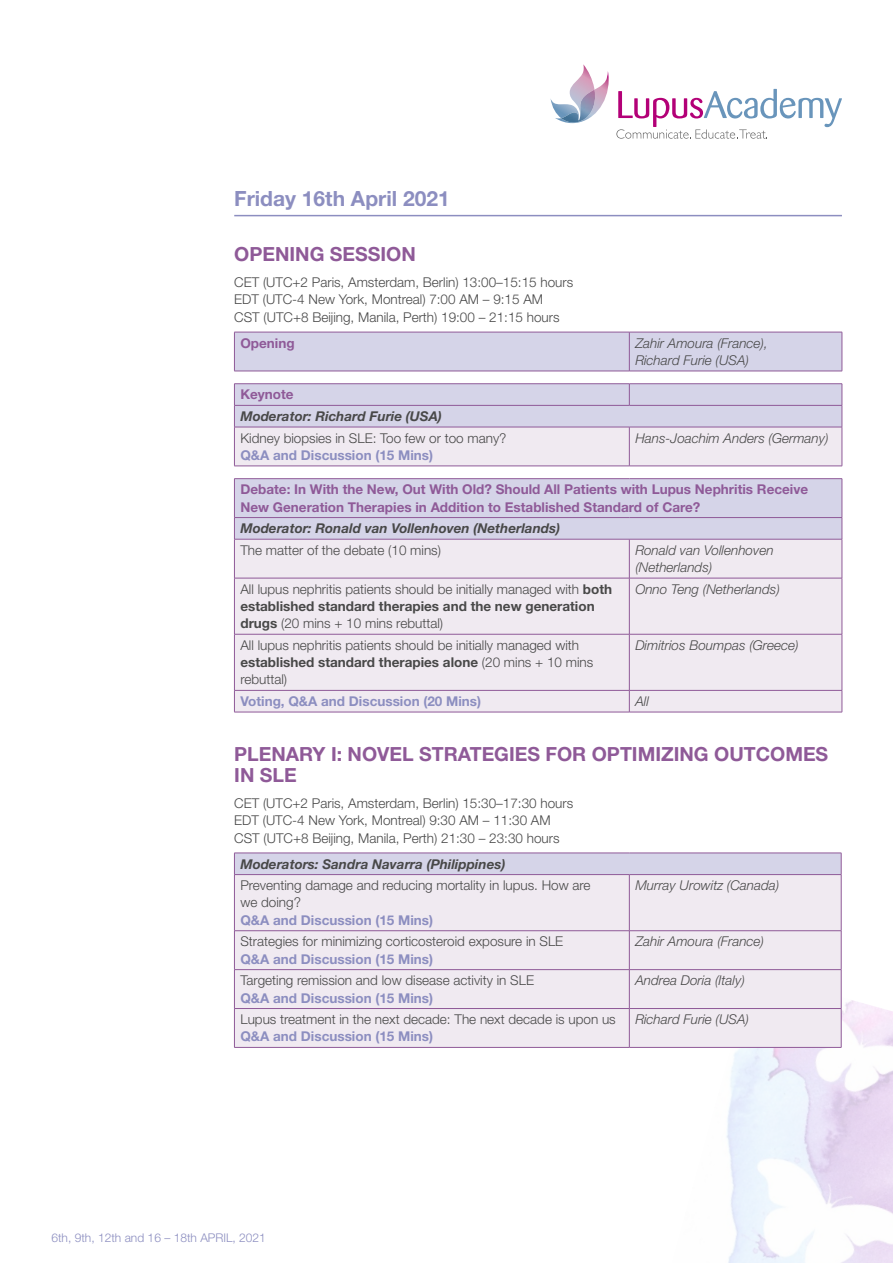
<style>
.page{position:relative;width:893px;height:1263px;background:#fff}
.page>*{position:absolute;margin:0;border:0;box-sizing:border-box;transform-origin:0 0}
.t1{font:700 21px "Helvetica Neue LT Std";color:#8c8ec0}
.t2{font:700 19.5px/21px "Helvetica Neue LT Std";color:#8f5a98}
.t3{font:300 13.5px/17.2px "Helvetica Neue LT Std";color:#484848}
.t4{font:italic 300 13.5px/17.2px "Helvetica Neue LT Std";color:#484848}
.t5{font:700 13.5px "Helvetica Neue LT Std";color:#8c8ec0}
.t6{font:700 13.5px/17.2px "Helvetica Neue LT Std";color:#8f5a98}
.t7{font:italic 700 13.5px "Helvetica Neue LT Std";color:#484848}
.t8{font:300 12px "Helvetica Neue LT Std";color:#8c8ec0}
.s1{font-weight:700}
</style>
<div class="page">
<img style="left:726px;top:1000px;width:167px;height:263px">
<svg style="left:550px;top:64px;width:59px;height:57px"></svg>
<img style="left:561px;top:90px;width:36px;height:33px">
<svg style="left:616px;top:89px;width:226px;height:50px"></svg>
<hr style="left:234px;top:215px;width:608px;height:1px;background:#8c8ec0">
<div style="left:235px;top:333px;width:607px;height:38px;background:#d5d4e8"></div>
<svg style="left:235px;top:384px;width:607px;height:43px;background:#d3d1e6"></svg>
<svg style="left:235px;top:428px;width:607px;height:284px;background:#e9e4ee"></svg>
<hr style="left:234px;top:332px;width:395px;height:1px;background:#8f5a98">
<hr style="left:234px;top:332px;width:1px;height:39px;background:#8f5a98">
<hr style="left:629px;top:332px;width:213px;height:1px;background:#8f5a98">
<hr style="left:629px;top:332px;width:1px;height:39px;background:#8f5a98">
<hr style="left:842px;top:332px;width:1px;height:39px;background:#8f5a98">
<svg style="left:629px;top:384px;width:1px;height:21px"></svg>
<svg style="left:234px;top:384px;width:1px;height:43px"></svg>
<svg style="left:842px;top:384px;width:1px;height:43px"></svg>
<svg style="left:234px;top:518px;width:1px;height:21px"></svg>
<svg style="left:842px;top:518px;width:1px;height:21px"></svg>
<svg style="left:234px;top:691px;width:1px;height:21px"></svg>
<hr style="left:234px;top:712px;width:395px;height:1px;background:#8f5a98">
<svg style="left:629px;top:691px;width:1px;height:21px"></svg>
<svg style="left:842px;top:690px;width:1px;height:22px"></svg>
<hr style="left:629px;top:712px;width:213px;height:1px;background:#8f5a98">
<hr style="left:842px;top:634px;width:1px;height:56px;background:#8f5a98">
<hr style="left:629px;top:690px;width:213px;height:1px;background:#8f5a98">
<hr style="left:234px;top:634px;width:1px;height:56px;background:#8f5a98">
<hr style="left:629px;top:634px;width:1px;height:56px;background:#8f5a98">
<hr style="left:234px;top:690px;width:395px;height:1px;background:#8f5a98">
<hr style="left:234px;top:578px;width:1px;height:56px;background:#8f5a98">
<hr style="left:234px;top:634px;width:395px;height:1px;background:#8f5a98">
<hr style="left:234px;top:371px;width:395px;height:1px;background:#8f5a98">
<hr style="left:629px;top:371px;width:213px;height:1px;background:#8f5a98">
<hr style="left:234px;top:383px;width:395px;height:1px;background:#8f5a98">
<hr style="left:629px;top:383px;width:213px;height:1px;background:#8f5a98">
<hr style="left:234px;top:405px;width:395px;height:1px;background:#8f5a98">
<hr style="left:629px;top:405px;width:213px;height:1px;background:#8f5a98">
<hr style="left:234px;top:466px;width:395px;height:1px;background:#8f5a98">
<hr style="left:629px;top:466px;width:213px;height:1px;background:#8f5a98">
<hr style="left:234px;top:478px;width:395px;height:1px;background:#8f5a98">
<hr style="left:629px;top:478px;width:213px;height:1px;background:#8f5a98">
<hr style="left:234px;top:517px;width:395px;height:1px;background:#8f5a98">
<hr style="left:629px;top:517px;width:213px;height:1px;background:#8f5a98">
<hr style="left:629px;top:578px;width:1px;height:56px;background:#8f5a98">
<hr style="left:842px;top:578px;width:1px;height:56px;background:#8f5a98">
<hr style="left:629px;top:634px;width:213px;height:1px;background:#8f5a98">
<hr style="left:629px;top:539px;width:213px;height:1px;background:#8f5a98">
<hr style="left:842px;top:539px;width:1px;height:39px;background:#8f5a98">
<hr style="left:629px;top:578px;width:213px;height:1px;background:#8f5a98">
<hr style="left:234px;top:539px;width:395px;height:1px;background:#8f5a98">
<hr style="left:234px;top:539px;width:1px;height:39px;background:#8f5a98">
<hr style="left:629px;top:539px;width:1px;height:39px;background:#8f5a98">
<hr style="left:234px;top:578px;width:395px;height:1px;background:#8f5a98">
<hr style="left:234px;top:427px;width:395px;height:1px;background:#8f5a98">
<hr style="left:234px;top:427px;width:1px;height:39px;background:#8f5a98">
<hr style="left:629px;top:427px;width:213px;height:1px;background:#8f5a98">
<hr style="left:629px;top:427px;width:1px;height:39px;background:#8f5a98">
<hr style="left:842px;top:427px;width:1px;height:39px;background:#8f5a98">
<hr style="left:234px;top:479px;width:1px;height:38px;background:#8f5a98">
<hr style="left:842px;top:479px;width:1px;height:38px;background:#8f5a98">
<div style="left:234px;top:853px;width:607px;height:21px;background:#d5d4e8"></div>
<div style="left:235px;top:875px;width:606px;height:172px;background:#f0eaf1"></div>
<hr style="left:234px;top:875px;width:1px;height:55px;background:#8f5a98">
<hr style="left:234px;top:930px;width:395px;height:1px;background:#8f5a98">
<hr style="left:234px;top:931px;width:1px;height:38px;background:#8f5a98">
<hr style="left:234px;top:969px;width:395px;height:1px;background:#8f5a98">
<hr style="left:234px;top:970px;width:1px;height:38px;background:#8f5a98">
<hr style="left:234px;top:1008px;width:395px;height:1px;background:#8f5a98">
<hr style="left:234px;top:1009px;width:1px;height:38px;background:#8f5a98">
<hr style="left:234px;top:1047px;width:395px;height:1px;background:#8f5a98">
<hr style="left:629px;top:875px;width:1px;height:55px;background:#8f5a98">
<hr style="left:841px;top:875px;width:1px;height:55px;background:#8f5a98">
<hr style="left:629px;top:930px;width:212px;height:1px;background:#8f5a98">
<hr style="left:629px;top:931px;width:1px;height:38px;background:#8f5a98">
<hr style="left:841px;top:931px;width:1px;height:38px;background:#8f5a98">
<hr style="left:629px;top:969px;width:212px;height:1px;background:#8f5a98">
<hr style="left:629px;top:970px;width:1px;height:38px;background:#8f5a98">
<hr style="left:841px;top:970px;width:1px;height:38px;background:#8f5a98">
<hr style="left:629px;top:1008px;width:212px;height:1px;background:#8f5a98">
<hr style="left:629px;top:1009px;width:1px;height:38px;background:#8f5a98">
<hr style="left:841px;top:1009px;width:1px;height:38px;background:#8f5a98">
<hr style="left:629px;top:1047px;width:212px;height:1px;background:#8f5a98">
<hr style="left:234px;top:853px;width:395px;height:1px;background:#8f5a98">
<svg style="left:234px;top:853px;width:1px;height:21px"></svg>
<hr style="left:629px;top:853px;width:212px;height:1px;background:#8f5a98">
<svg style="left:841px;top:853px;width:1px;height:21px"></svg>
<hr style="left:234px;top:874px;width:395px;height:1px;background:#8f5a98">
<hr style="left:629px;top:874px;width:212px;height:1px;background:#8f5a98">
<h1 class="t1" style="left:234px;top:186px;width:217px">Friday 16th April 2021</h1>
<h2 class="t2" style="left:234px;top:243px;width:183px">OPENING SESSION</h2>
<p class="t3" style="left:234px;top:273px;width:340px">CET (UTC+2 Paris, Amsterdam, Berlin) 13:00–15:15 hours<br>EDT (UTC-4 New York, Montreal) 7:00 AM – 9:15 AM<br>CST (UTC+8 Beijing, Manila, Perth) 19:00 – 21:15 hours</p>
<p class="t6" style="left:240px;top:334px;width:56px">Opening</p>
<p class="t4" style="left:635px;top:334px;width:134px">Zahir Amoura (France),<br>Richard Furie (USA)</p>
<p class="t6" style="left:240px;top:386px;width:55px">Keynote</p>
<p class="t7" style="left:240px;top:408px;width:203px">Moderator: Richard Furie (USA)</p>
<p class="t3" style="left:240px;top:429px;width:268px">Kidney biopsies in SLE: Too few or too many?</p>
<p class="t5" style="left:240px;top:447px;width:194px">Q&amp;A and Discussion (15 Mins)</p>
<p class="t4" style="left:635px;top:429px;width:195px">Hans-Joachim Anders (Germany)</p>
<p class="t6" style="left:240px;top:481px;width:569px">Debate: In With the New, Out With Old? Should All Patients with Lupus Nephritis Receive<br>New Generation Therapies in Addition to Established Standard of Care?</p>
<p class="t7" style="left:240px;top:520px;width:321px">Moderator: Ronald van Vollenhoven (Netherlands)</p>
<p class="t3" style="left:240px;top:541px;width:202px">The matter of the debate (10 mins)</p>
<p class="t4" style="left:635px;top:541px;width:140px">Ronald van Vollenhoven (Netherlands)</p>
<p class="t3" style="left:240px;top:580px;width:373px">All lupus nephritis patients should be initially managed with <span class="s1">both established standard therapies and the new generation drugs</span> (20 mins + 10 mins rebuttal)</p>
<p class="t4" style="left:635px;top:580px;width:146px">Onno Teng (Netherlands)</p>
<p class="t3" style="left:240px;top:636px;width:354px">All lupus nephritis patients should be initially managed with <span class="s1">established standard therapies alone</span> (20 mins + 10 mins rebuttal)</p>
<p class="t4" style="left:635px;top:636px;width:165px">Dimitrios Boumpas (Greece)</p>
<p class="t5" style="left:240px;top:693px;width:242px">Voting, Q&amp;A and Discussion (20 Mins)</p>
<p class="t4" style="left:635px;top:692px;width:15px">All</p>
<h2 class="t2" style="left:234px;top:743px;width:596px">PLENARY I: NOVEL STRATEGIES FOR OPTIMIZING OUTCOMES<br>IN SLE</h2>
<p class="t3" style="left:234px;top:794px;width:340px">CET (UTC+2 Paris, Amsterdam, Berlin) 15:30–17:30 hours<br>EDT (UTC-4 New York, Montreal) 9:30 AM – 11:30 AM<br>CST (UTC+8 Beijing, Manila, Perth) 21:30 – 23:30 hours</p>
<p class="t7" style="left:240px;top:855px;width:267px">Moderators: Sandra Navarra (Philippines)</p>
<p class="t3" style="left:240px;top:876px;width:352px">Preventing damage and reducing mortality in lupus. How are we doing?</p>
<p class="t5" style="left:240px;top:911px;width:194px">Q&amp;A and Discussion (15 Mins)</p>
<p class="t4" style="left:635px;top:877px;width:146px">Murray Urowitz (Canada)</p>
<p class="t3" style="left:240px;top:933px;width:324px">Strategies for minimizing corticosteroid exposure in SLE</p>
<p class="t5" style="left:240px;top:950px;width:194px">Q&amp;A and Discussion (15 Mins)</p>
<p class="t4" style="left:635px;top:933px;width:130px">Zahir Amoura (France)</p>
<p class="t3" style="left:240px;top:971px;width:295px">Targeting remission and low disease activity in SLE</p>
<p class="t5" style="left:240px;top:989px;width:194px">Q&amp;A and Discussion (15 Mins)</p>
<p class="t4" style="left:635px;top:972px;width:111px">Andrea Doria (Italy)</p>
<p class="t3" style="left:240px;top:1010px;width:377px">Lupus treatment in the next decade: The next decade is upon us</p>
<p class="t5" style="left:240px;top:1028px;width:194px">Q&amp;A and Discussion (15 Mins)</p>
<p class="t4" style="left:635px;top:1010px;width:115px">Richard Furie (USA)</p>
<p class="t8" style="left:51px;top:1230px;width:216px">6th, 9th, 12th and 16 – 18th APRIL, 2021</p>
</div>
